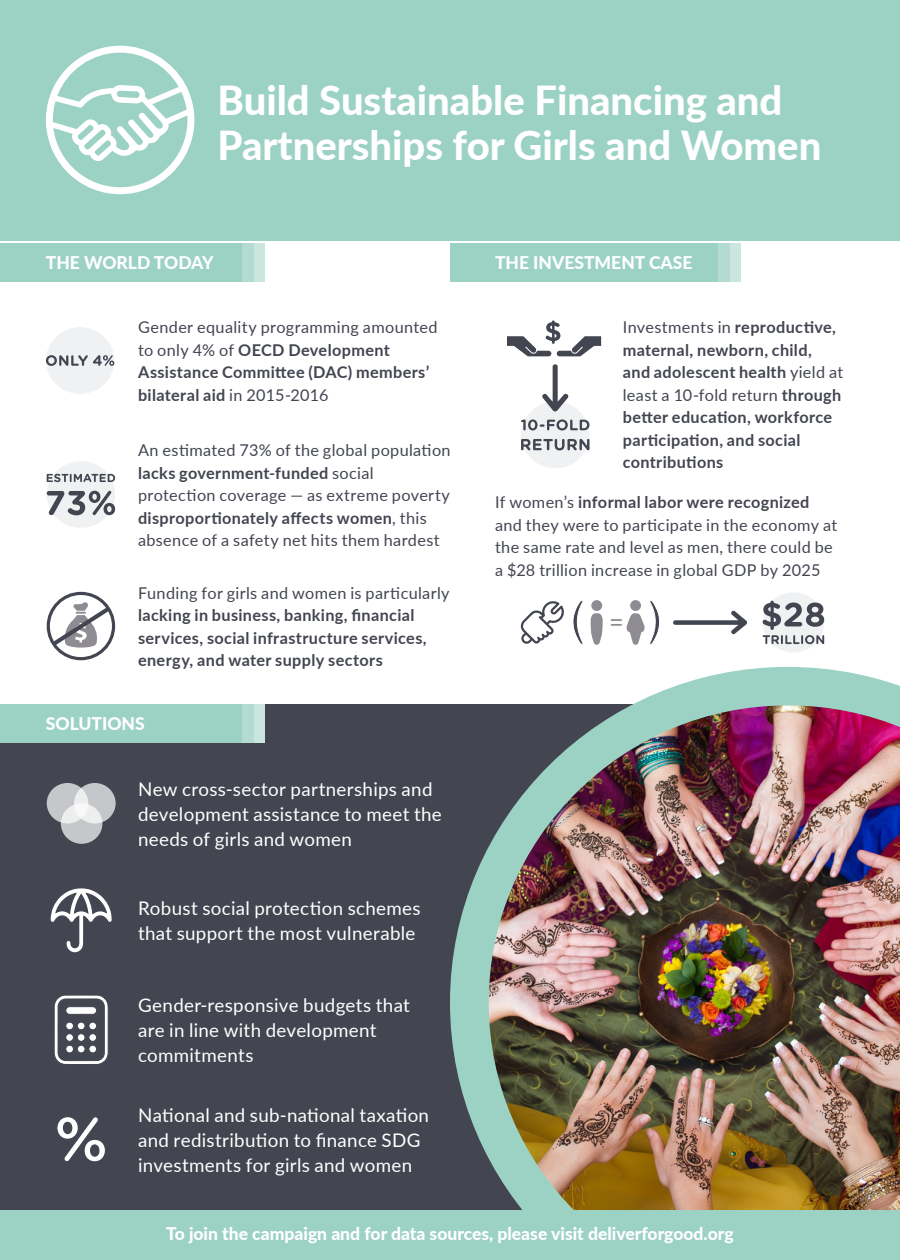
<style>
.page{position:relative;width:900px;height:1260px;background:#fff}
.page>*{position:absolute;margin:0;border:0;box-sizing:border-box;transform-origin:0 0}
.t1{font:800 40px/45px "Lato";color:#fff}
.t2{font:18.75px/25px "Lato";letter-spacing:.02em;color:#fff}
.t3{font:800 17.5px "Lato";color:#fff}
.t4{font:700 16.25px/22.5px "Lato";letter-spacing:.025em;color:#434651}
.t5{font:16.25px/22.5px "Lato";letter-spacing:.02em;color:#434651}
.s1{font-weight:400}
.s2{font-weight:700}
</style>
<div class="page">
<div style="left:0;top:243px;width:264px;height:39px;background:#cbe6de"></div>
<div style="left:450px;top:243px;width:290px;height:39px;background:#cbe6de"></div>
<div style="left:0;top:243px;width:253px;height:39px;background:#b4dbd1"></div>
<div style="left:450px;top:243px;width:279px;height:39px;background:#b4dbd1"></div>
<div style="left:0;top:243px;width:242px;height:39px;background:#9cd2c4"></div>
<div style="left:450px;top:243px;width:268px;height:39px;background:#9cd2c4"></div>
<div style="left:0;top:704px;width:900px;height:513px;background:#434651"></div>
<div style="left:0;top:0;width:900px;height:241px;background:#9cd2c4"></div>
<img style="left:450px;top:667px;width:450px;height:544px">
<div style="left:0;top:1211px;width:900px;height:49px;background:#9cd2c4"></div>
<div style="left:47px;top:461px;width:68px;height:67px;background:#f0f1f2;border-radius:50%"></div>
<div style="left:521px;top:402px;width:69px;height:66px;background:#f0f1f2;border-radius:50%"></div>
<div style="left:763px;top:592px;width:61px;height:60px;background:#f0f1f2;border-radius:50%"></div>
<div style="left:0;top:704px;width:264px;height:38px;background:#cbe6de"></div>
<div style="left:0;top:704px;width:253px;height:38px;background:#b4dbd1"></div>
<div style="left:0;top:704px;width:242px;height:38px;background:#9cd2c4"></div>
<svg style="left:763px;top:601px;width:61px;height:43px"></svg>
<svg style="left:521px;top:419px;width:69px;height:11px"></svg>
<svg style="left:521px;top:439px;width:69px;height:11px"></svg>
<div style="left:46px;top:327px;width:68px;height:67px;background:#f0f1f2;border-radius:50%"></div>
<svg style="left:46px;top:355px;width:68px;height:11px"></svg>
<svg style="left:47px;top:491px;width:68px;height:24px"></svg>
<svg style="left:47px;top:474px;width:68px;height:8px"></svg>
<svg style="left:46px;top:46px;width:148px;height:148px"></svg>
<svg style="left:47px;top:592px;width:68px;height:68px"></svg>
<svg style="left:520px;top:601px;width:44px;height:43px"></svg>
<svg style="left:590px;top:613px;width:13px;height:32px"></svg>
<div style="left:591px;top:600px;width:11px;height:11px;background:#8e8b93;border-radius:50%"></div>
<svg style="left:573px;top:600px;width:10px;height:45px"></svg>
<svg style="left:610px;top:600px;width:50px;height:45px"></svg>
<svg style="left:673px;top:610px;width:74px;height:24px"></svg>
<svg style="left:542px;top:364px;width:27px;height:48px"></svg>
<svg style="left:507px;top:320px;width:94px;height:36px"></svg>
<div style="left:47px;top:783px;width:41px;height:41px;background:#c6c7ca;border-radius:50%"></div>
<svg style="left:74px;top:783px;width:42px;height:41px"></svg>
<svg style="left:61px;top:803px;width:41px;height:41px"></svg>
<svg style="left:50px;top:888px;width:62px;height:176px"></svg>
<div style="left:77px;top:1045px;width:8px;height:8px;background:#fff;border-radius:50%"></div>
<div style="left:77px;top:1045px;width:8px;height:8px;border:1px solid #434651;border-radius:50%"></div>
<div style="left:89px;top:1045px;width:8px;height:8px;background:#fff;border-radius:50%"></div>
<div style="left:89px;top:1045px;width:8px;height:8px;border:1px solid #434651;border-radius:50%"></div>
<div style="left:66px;top:1045px;width:7px;height:8px;background:#fff;border-radius:50%"></div>
<div style="left:65px;top:1045px;width:9px;height:8px;border:1px solid #434651;border-radius:50%"></div>
<div style="left:66px;top:1022px;width:8px;height:8px;background:#fff;border-radius:50%"></div>
<div style="left:65px;top:1022px;width:9px;height:8px;border:1px solid #434651;border-radius:50%"></div>
<div style="left:89px;top:1034px;width:8px;height:7px;background:#fff;border-radius:50%"></div>
<div style="left:89px;top:1033px;width:8px;height:9px;border:1px solid #434651;border-radius:50%"></div>
<div style="left:89px;top:1022px;width:8px;height:8px;background:#fff;border-radius:50%"></div>
<div style="left:89px;top:1022px;width:8px;height:8px;border:1px solid #434651;border-radius:50%"></div>
<div style="left:77px;top:1022px;width:8px;height:8px;background:#fff;border-radius:50%"></div>
<div style="left:77px;top:1022px;width:8px;height:8px;border:1px solid #434651;border-radius:50%"></div>
<div style="left:77px;top:1034px;width:8px;height:7px;background:#fff;border-radius:50%"></div>
<div style="left:77px;top:1033px;width:8px;height:9px;border:1px solid #434651;border-radius:50%"></div>
<div style="left:66px;top:1034px;width:7px;height:7px;background:#fff;border-radius:50%"></div>
<div style="left:65px;top:1033px;width:9px;height:9px;border:1px solid #434651;border-radius:50%"></div>
<svg style="left:57px;top:1117px;width:48px;height:45px"></svg>
<p class="t1" style="left:218px;top:77px;width:605px">Build Sustainable Financing and<br>Partnerships for Girls and Women</p>
<p class="t3" style="left:46px;top:250px;width:169px">THE WORLD TODAY</p>
<p class="t3" style="left:495px;top:250px;width:199px">THE INVESTMENT CASE</p>
<p class="t4" style="left:138px;top:315px;width:301px"><span class="s1">Gender equality programming amounted to only 4% of</span> OECD Development Assistance Committee (DAC) members’ bilateral aid <span class="s1">in 2015-2016</span></p>
<p class="t4" style="left:623px;top:315px;width:222px"><span class="s1">Investments in</span> reproductive, maternal, newborn, child, and adolescent health <span class="s1">yield at least a 10-fold return</span> through better education, workforce participation, and social contributions</p>
<p class="t5" style="left:495px;top:490px;width:344px">If women’s <span class="s2">informal labor were recognized </span>and they were to participate in the economy at the same rate and level as men, there could be a $28 trillion increase in global GDP by 2025</p>
<p class="t5" style="left:138px;top:438px;width:314px">An estimated 73% of the global population <span class="s2">lacks government-funded</span> social protection coverage — as extreme poverty <span class="s2">disproportionately affects women</span>, this absence of a safety net hits them hardest</p>
<p class="t4" style="left:138px;top:581px;width:313px"><span class="s1">Funding for girls and women is particularly </span>lacking in business, banking, financial services, social infrastructure services, energy, and water supply sectors</p>
<p class="t3" style="left:46px;top:711px;width:100px">SOLUTIONS</p>
<p class="t2" style="left:138px;top:776px;width:305px">New cross-sector partnerships and development assistance to meet the needs of girls and women</p>
<p class="t2" style="left:138px;top:895px;width:284px">Robust social protection schemes</p>
<p class="t2" style="left:138px;top:920px;width:279px">that support the most vulnerable</p>
<p class="t2" style="left:138px;top:992px;width:273px">Gender-responsive budgets that are in line with development commitments</p>
<p class="t2" style="left:138px;top:1102px;width:293px">National and sub-national taxation</p>
<p class="t2" style="left:138px;top:1127px;width:284px">and redistribution to finance SDG investments for girls and women</p>
<p class="t3" style="left:166px;top:1221px;width:569px">To join the campaign and for data sources, please visit deliverforgood.org</p>
</div>
